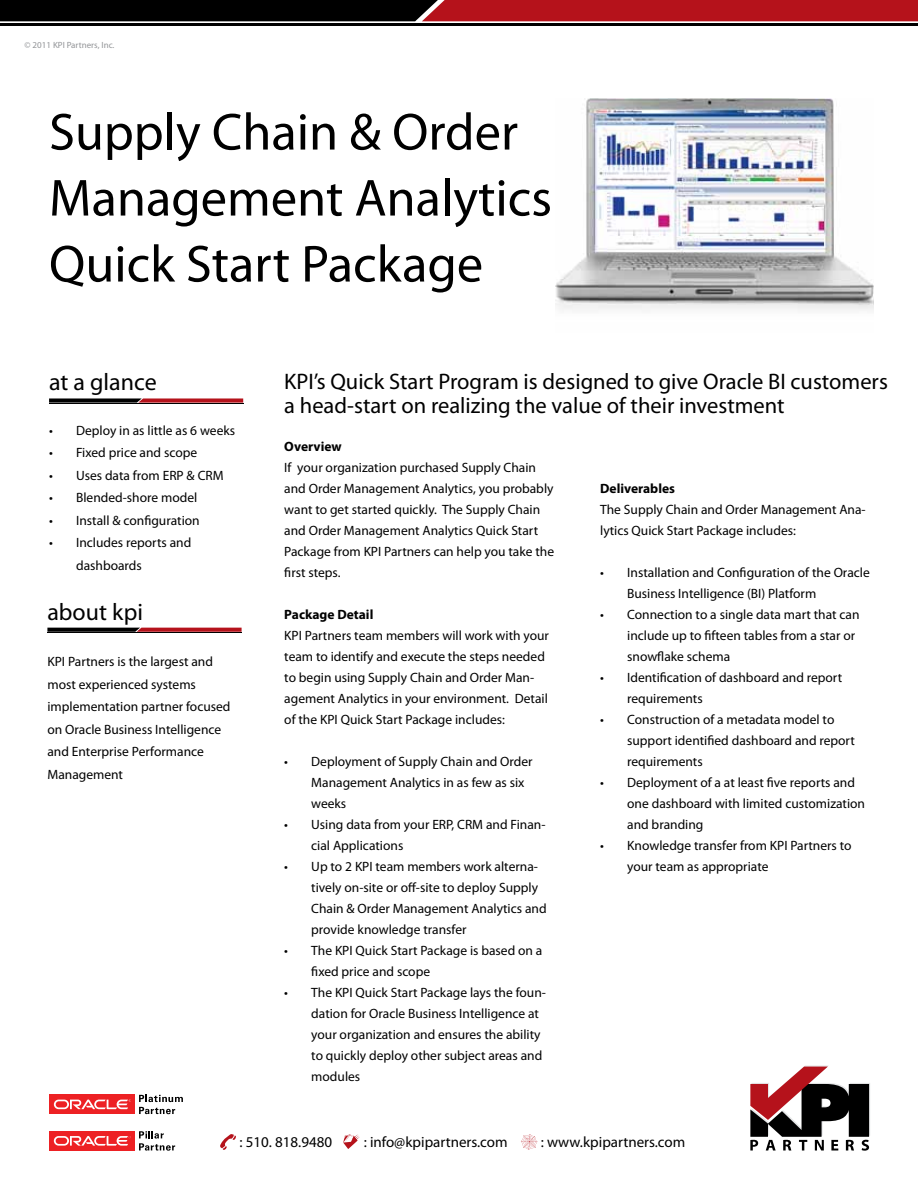
<style>
.page{position:relative;width:918px;height:1188px;background:#fff}
.page>*{position:absolute;margin:0;border:0;box-sizing:border-box;transform-origin:0 0}
.t1{font:52.5px/66px "Myriad Pro";color:#000}
.t2{font:24px "Myriad Pro";color:#000}
.t3{font:22.5px/24px "Myriad Pro";color:#000}
.t4{font:15px "Myriad Pro";color:#000}
.t5{font:13.5px/21px "Myriad Pro";color:#000}
.t6{font:700 13.5px "Myriad Pro";color:#000}
.t7{font:9px "Myriad Pro";color:#939598}
</style>
<div class="page">
<hr style="left:0;top:23px;width:918px;height:3px;background:#000">
<svg style="left:0;top:0;width:918px;height:21px;background:#610b10"></svg>
<svg style="left:220px;top:1134px;width:16px;height:16px"></svg>
<svg style="left:343px;top:1134px;width:17px;height:15px"></svg>
<svg style="left:521px;top:1134px;width:17px;height:16px"></svg>
<hr style="left:49px;top:403px;width:194px;height:1px;background:#000">
<svg style="left:49px;top:398px;width:194px;height:5px"></svg>
<div style="left:49px;top:1095px;width:85px;height:19px;background:#ed2124"></div>
<svg style="left:54px;top:1100px;width:77px;height:9px"></svg>
<svg style="left:139px;top:1095px;width:44px;height:19px"></svg>
<div style="left:49px;top:1131px;width:85px;height:19px;background:#ed2124"></div>
<svg style="left:54px;top:1136px;width:77px;height:10px"></svg>
<svg style="left:139px;top:1131px;width:36px;height:20px"></svg>
<svg style="left:750px;top:1065px;width:120px;height:86px"></svg>
<hr style="left:47px;top:632px;width:195px;height:1px;background:#000">
<svg style="left:47px;top:628px;width:195px;height:4px"></svg>
<img style="left:556px;top:99px;width:318px;height:211px">
<p class="t7" style="left:25px;top:40px;width:91px">© 2011 KPI Partners, Inc.</p>
<h1 class="t1" style="left:49px;top:98px;width:504px">Supply Chain &amp; Order<br>Management Analytics<br>Quick Start Package</h1>
<h2 class="t2" style="left:49px;top:367px;width:109px">at a glance</h2>
<p class="t5" style="left:49px;top:420px;width:188px">• Deploy in as little as 6 weeks</p>
<p class="t5" style="left:49px;top:442px;width:150px">• Fixed price and scope</p>
<p class="t5" style="left:49px;top:465px;width:176px">• Uses data from ERP &amp; CRM</p>
<p class="t5" style="left:49px;top:487px;width:150px">• Blended-shore model</p>
<p class="t5" style="left:49px;top:510px;width:152px">• Install &amp; configuration</p>
<p class="t5" style="left:76px;top:531px;width:117px;line-height:22.5px;text-indent:-27px">• Includes reports and dashboards</p>
<h2 class="t2" style="left:47px;top:598px;width:97px">about kpi</h2>
<p class="t5" style="left:47px;top:650px;width:185px;line-height:22.5px">KPI Partners is the largest and most experienced systems implementation partner focused on Oracle Business Intelligence and Enterprise Performance<br>Management</p>
<h3 class="t3" style="left:284px;top:369px;width:605px">KPI’s Quick Start Program is designed to give Oracle BI customers a head-start on realizing the value of their investment</h3>
<p class="t6" style="left:284px;top:437px;width:59px">Overview</p>
<p class="t5" style="left:284px;top:457px;width:271px">If your organization purchased Supply Chain and Order Management Analytics, you probably want to get started quickly. The Supply Chain and Order Management Analytics Quick Start Package from KPI Partners can help you take the first steps.</p>
<p class="t6" style="left:284px;top:605px;width:91px">Package Detail</p>
<p class="t5" style="left:284px;top:625px;width:266px">KPI Partners team members will work with your team to identify and execute the steps needed to begin using Supply Chain and Order Man&shy;agement Analytics in your environment. Detail of the KPI Quick Start Package includes:</p>
<p class="t5" style="left:311px;top:751px;width:223px;text-indent:-27px">• Deployment of Supply Chain and Order<br>Management Analytics in as few as six weeks</p>
<p class="t5" style="left:311px;top:814px;width:236px;text-indent:-27px">• Using data from your ERP, CRM and Finan&shy;cial Applications</p>
<p class="t5" style="left:311px;top:856px;width:237px;text-indent:-27px">• Up to 2 KPI team members work alterna&shy;tively on-site or off-site to deploy Supply Chain &amp; Order Management Analytics and provide knowledge transfer</p>
<p class="t5" style="left:311px;top:940px;width:233px;text-indent:-27px">• The KPI Quick Start Package is based on a fixed price and scope</p>
<p class="t5" style="left:311px;top:982px;width:236px;text-indent:-27px">• The KPI Quick Start Package lays the foun&shy;dation for Oracle Business Intelligence at your organization and ensures the ability to quickly deploy other subject areas and modules</p>
<p class="t6" style="left:600px;top:479px;width:76px">Deliverables</p>
<p class="t5" style="left:600px;top:499px;width:267px">The Supply Chain and Order Management Ana&shy;lytics Quick Start Package includes:</p>
<p class="t5" style="left:627px;top:562px;width:244px;text-indent:-27px">• Installation and Configuration of the Oracle<br>Business Intelligence (BI) Platform</p>
<p class="t5" style="left:627px;top:604px;width:234px;text-indent:-27px">• Connection to a single data mart that can include up to fifteen tables from a star or snowflake schema</p>
<p class="t5" style="left:627px;top:667px;width:216px;text-indent:-27px">• Identification of dashboard and report requirements</p>
<p class="t5" style="left:627px;top:709px;width:229px;text-indent:-27px">• Construction of a metadata model to support identified dashboard and report requirements</p>
<p class="t5" style="left:627px;top:772px;width:239px;text-indent:-27px">• Deployment of a at least five reports and one dashboard with limited customization and branding</p>
<p class="t5" style="left:627px;top:835px;width:226px;text-indent:-27px">• Knowledge transfer from KPI Partners to your team as appropriate</p>
<p class="t4" style="left:239px;top:1133px;width:94px">: 510. 818.9480</p>
<p class="t4" style="left:364px;top:1133px;width:145px">: info@kpipartners.com</p>
<p class="t4" style="left:541px;top:1133px;width:146px">: www.kpipartners.com</p>
</div>
